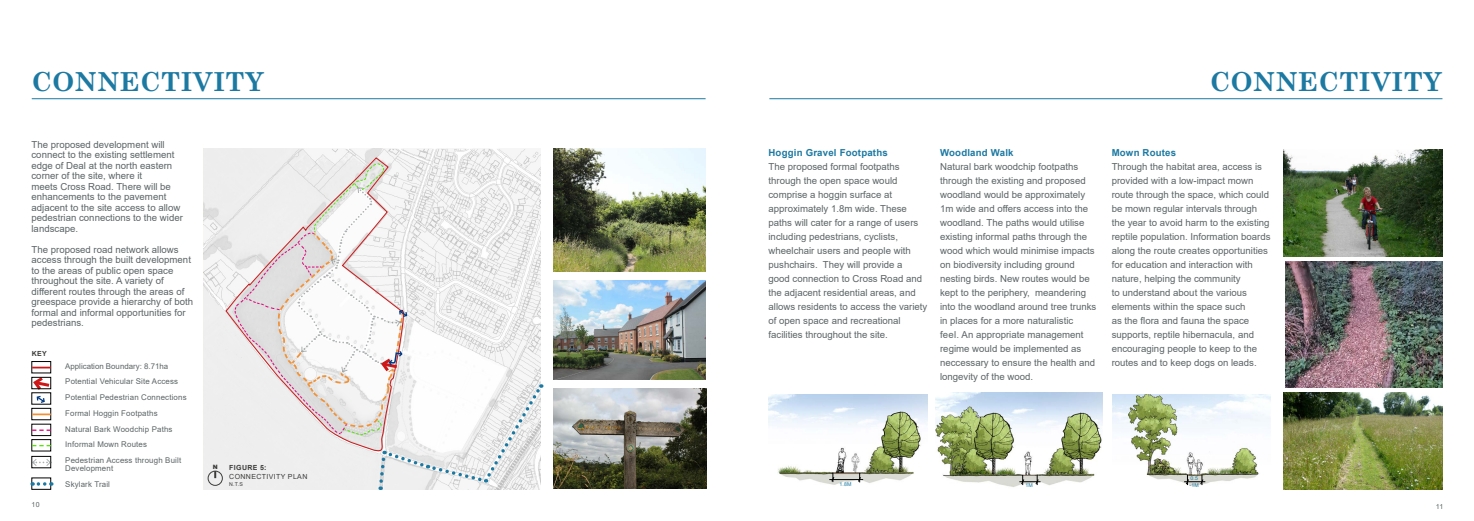
<style>
.page{position:relative;width:1474px;height:521px;background:#fff}
.page>*{position:absolute;margin:0;border:0;box-sizing:border-box;transform-origin:0 0}
.t1{font:700 26.25px "Century Schoolbook";letter-spacing:.02em;color:#1c79a2}
.t2{font:9.62px/14px "Arial";color:#5c6466}
.t3{font:700 9.62px "Arial";letter-spacing:.02em;color:#1c79a2}
.t4{font:7.88px/15.8px "Arial";letter-spacing:.02em;color:#5c6466}
.t5{font:7px "Arial";letter-spacing:.055em;color:#3c3c3b}
.t6{font:700 7px "Arial";letter-spacing:.055em;color:#3c3c3b}
.t7{font:7px "Arial";color:#5c6466}
.t8{font:900 5.95px "Arial";color:#3c3c3b}
.t9{font:5.25px "Arial";color:#1c79a2}
.t10{font:5.25px "Arial";color:#3c3c3b}
</style>
<div class="page">
<img style="left:553px;top:149px;width:152px;height:122px">
<img style="left:768px;top:394px;width:159px;height:91px">
<img style="left:935px;top:393px;width:167px;height:94px">
<img style="left:1112px;top:394px;width:158px;height:92px">
<hr style="left:32px;top:98px;width:673px;height:1px;background:#1c79a2">
<hr style="left:769px;top:98px;width:673px;height:1px;background:#1c79a2">
<img style="left:553px;top:388px;width:153px;height:100px">
<svg style="left:831px;top:473px;width:3px;height:9px"></svg>
<hr style="left:829px;top:479px;width:34px;height:1px;background:#000">
<svg style="left:857px;top:473px;width:4px;height:9px"></svg>
<svg style="left:1184px;top:475px;width:21px;height:10px"></svg>
<svg style="left:1019px;top:475px;width:21px;height:10px"></svg>
<img style="left:553px;top:280px;width:152px;height:100px">
<svg style="left:203px;top:148px;width:338px;height:342px;fill:#eee"></svg>
<svg style="left:225px;top:157px;width:179px;height:295px"></svg>
<svg style="left:31px;top:376px;width:21px;height:28px"></svg>
<div style="left:32px;top:361px;width:19px;height:12px;border:1px solid #000"></div>
<div style="left:32px;top:408px;width:19px;height:12px;border:1px solid #000"></div>
<div style="left:32px;top:424px;width:19px;height:12px;border:1px solid #000"></div>
<div style="left:32px;top:439px;width:19px;height:12px;border:1px solid #000"></div>
<div style="left:32px;top:456px;width:19px;height:12px;border:1px solid #000"></div>
<div style="left:32px;top:377px;width:19px;height:12px;border:1px solid #000"></div>
<svg style="left:32px;top:367px;width:19px;height:1px"></svg>
<svg style="left:32px;top:413px;width:19px;height:2px"></svg>
<svg style="left:32px;top:429px;width:19px;height:2px"></svg>
<svg style="left:32px;top:445px;width:19px;height:1px"></svg>
<svg style="left:31px;top:458px;width:20px;height:9px"></svg>
<svg style="left:32px;top:482px;width:20px;height:4px"></svg>
<img style="left:1283px;top:149px;width:159px;height:107px">
<img style="left:1283px;top:393px;width:159px;height:96px">
<div style="left:208px;top:471px;width:14px;height:14px;border:1px solid #3c3c3b;border-radius:50%"></div>
<svg style="left:234px;top:163px;width:310px;height:327px"></svg>
<img style="left:1285px;top:262px;width:157px;height:125px">
<h1 class="t1" style="left:32px;top:61px;width:234px">CONNECTIVITY</h1>
<p class="t2" style="left:32px;top:139px;width:153px;line-height:10.5px">The proposed development will connect to the existing settlement edge of Deal at the north eastern corner of the site, where it<br>meets Cross Road. There will be enhancements to the pavement adjacent to the site access to allow pedestrian connections to the wider landscape.</p>
<p class="t2" style="left:32px;top:244px;width:163px;line-height:10.5px">The proposed road network allows access through the built development to the areas of public open space throughout the site. A variety of different routes through the areas of greespace provide a hierarchy of both formal and informal opportunities for pedestrians.</p>
<p class="t6" style="left:32px;top:349px;width:17px">KEY</p>
<p class="t4" style="left:65px;top:358px;width:123px">Application Boundary: 8.71ha<br>Potential Vehicular Site Access<br>Potential Pedestrian Connections<br>Formal Hoggin Footpaths<br>Natural Bark Woodchip Paths<br>Informal Mown Routes<br>Pedestrian Access through Built</p>
<p class="t4" style="left:65px;top:460px;width:49px">Development<br>Skylark Trail</p>
<p class="t8" style="left:213px;top:463px;width:6px">N</p>
<p class="t6" style="left:229px;top:462px;width:39px">FIGURE 5:</p>
<p class="t5" style="left:229px;top:471px;width:80px">CONNECTIVITY PLAN</p>
<p class="t10" style="left:229px;top:480px;width:15px">N.T.S</p>
<h1 class="t1" style="left:1209px;top:61px;width:234px">CONNECTIVITY</h1>
<p class="t3" style="left:768px;top:146px;width:121px">Hoggin Gravel Footpaths</p>
<p class="t2" style="left:768px;top:160px;width:160px">The proposed formal footpaths through the open space would comprise a hoggin surface at approximately 1.8m wide. These paths will cater for a range of users including pedestrians, cyclists, wheelchair users and people with pushchairs. They will provide a<br>good connection to Cross Road and the adjacent residential areas, and allows residents to access the variety of open space and recreational facilities throughout the site.</p>
<p class="t3" style="left:940px;top:146px;width:75px">Woodland Walk</p>
<p class="t2" style="left:940px;top:160px;width:158px">Natural bark woodchip footpaths through the existing and proposed woodland would be approximately 1m wide and offers access into the woodland. The paths would utilise existing informal paths through the wood which would minimise impacts on biodiversity including ground nesting birds. New routes would be kept to the periphery, meandering into the woodland around tree trunks in places for a more naturalistic<br>feel. An appropriate management regime would be implemented as neccessary to ensure the health and longevity of the wood.</p>
<p class="t3" style="left:1111px;top:146px;width:66px">Mown Routes</p>
<p class="t2" style="left:1111px;top:160px;width:160px">Through the habitat area, access is provided with a low-impact mown route through the space, which could be mown regular intervals through the year to avoid harm to the existing reptile population. Information boards along the route creates opportunities for education and interaction with nature, helping the community<br>to understand about the various elements within the space such<br>as the flora and fauna the space supports, reptile hibernacula, and encouraging people to keep to the routes and to keep dogs on leads.</p>
<p class="t9" style="left:839px;top:481px;width:14px">1.8M</p>
<p class="t9" style="left:1190px;top:475px;width:9px">0.5</p>
<p class="t9" style="left:1025px;top:481px;width:9px">1M</p>
<p class="t9" style="left:1189px;top:481px;width:11px">-1M</p>
<p class="t7" style="left:32px;top:499px;width:9px">10</p>
<p class="t7" style="left:1435px;top:501px;width:9px">11</p>
</div>
